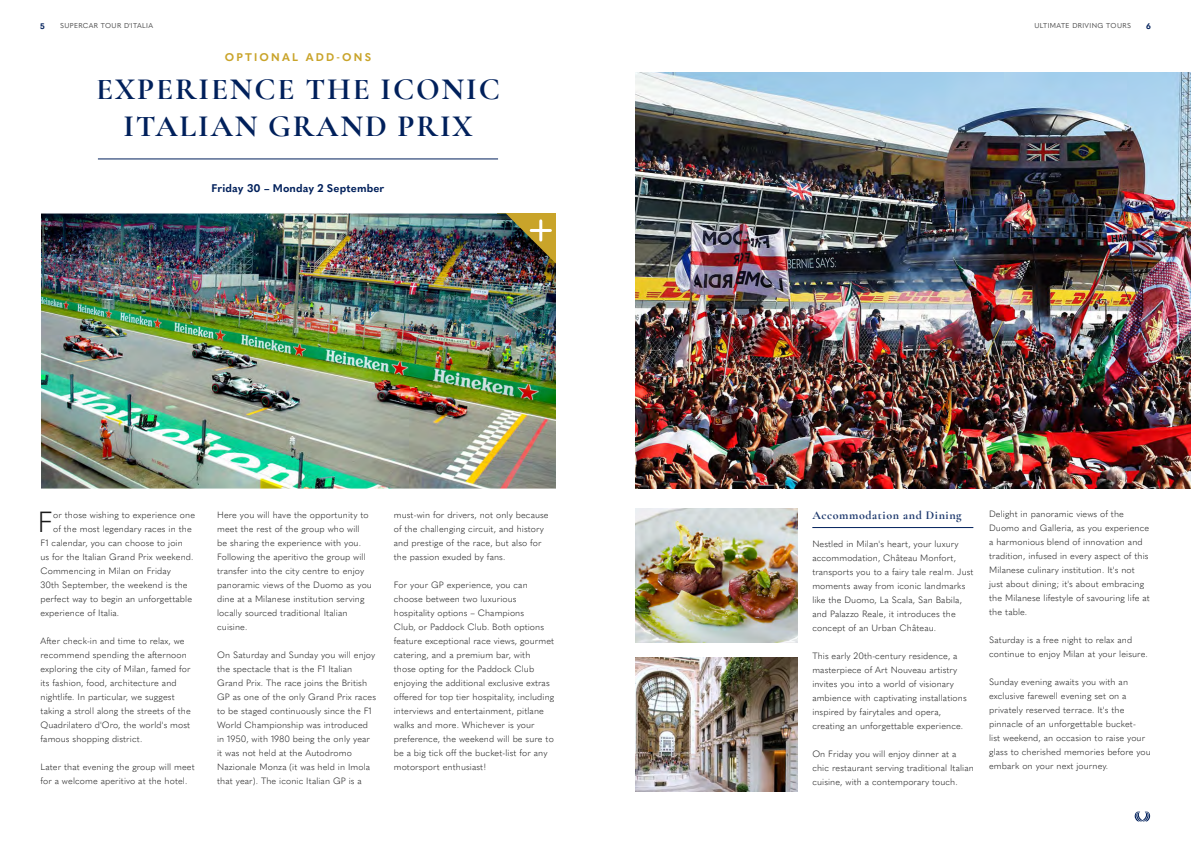
<style>
.page{position:relative;width:1191px;height:842px;background:#fff}
.page>*{position:absolute;margin:0;border:0;box-sizing:border-box;transform-origin:0 0}
.t1{font:700 31px/37.2px "Cormorant Garamond";letter-spacing:.06em;color:#00205b;text-align:center}
.t2{font:300 28.8px "Quasimoda";color:#1a1a1a}
.t3{font:700 12px "Cormorant Garamond";letter-spacing:.05em;color:#1a366b}
.t4{font:700 11px "Quasimoda";letter-spacing:.01em;color:#00205b}
.t5{font:700 11px "Quasimoda";letter-spacing:.2em;color:#c9a42a}
.t6{font:300 9px/14px "Quasimoda";letter-spacing:.01em;color:#1a1a1a}
.t7{font:700 8px "Quasimoda";color:#00205b}
.t8{font:7px "Quasimoda";letter-spacing:.05em;color:#4d4d4d}
</style>
<div class="page">
<svg style="left:1134px;top:811px;width:16px;height:10px"></svg>
<hr style="left:98px;top:159px;width:400px;height:1px;background:#00205b">
<img style="left:635px;top:72px;width:556px;height:416px">
<img style="left:635px;top:658px;width:162px;height:133px">
<img style="left:635px;top:508px;width:162px;height:134px">
<hr style="left:812px;top:527px;width:161px;height:1px;background:#00205b">
<img style="left:41px;top:213px;width:515px;height:275px">
<p class="t7" style="left:40px;top:20px;width:6px">5</p>
<p class="t8" style="left:60px;top:21px;width:94px">SUPERCAR TOUR D'ITALIA</p>
<p class="t8" style="left:1034px;top:21px;width:98px">ULTIMATE DRIVING TOURS</p>
<p class="t7" style="left:1146px;top:20px;width:6px">6</p>
<p class="t5" style="left:225px;top:49px;width:148px">OPTIONAL ADD-ONS</p>
<h1 class="t1" style="left:96px;top:70px;width:405px">EXPERIENCE THE ICONIC<br>ITALIAN GRAND PRIX</h1>
<p class="t4" style="left:211px;top:180px;width:174px">Friday 30 – Monday 2 September</p>
<h2 class="t2" style="left:37px;top:500px;width:17px">F</h2>
<p class="t6" style="left:53px;top:507px;width:143px">or those wishing to experience one</p>
<p class="t6" style="left:53px;top:521px;width:140px">of the most legendary races in the</p>
<p class="t6" style="left:41px;top:535px;width:144px">F1 calendar, you can choose to join</p>
<p class="t6" style="left:41px;top:549px;width:154px">us for the Italian Grand Prix weekend.</p>
<p class="t6" style="left:41px;top:563px;width:132px">Commencing in Milan on Friday</p>
<p class="t6" style="left:41px;top:577px;width:149px">30th September, the weekend is the</p>
<p class="t6" style="left:41px;top:591px;width:153px">perfect way to begin an unforgettable</p>
<p class="t6" style="left:41px;top:605px;width:80px">experience of Italia.</p>
<p class="t6" style="left:41px;top:633px;width:152px">After check-in and time to relax, we recommend spending the afternoon exploring the city of Milan, famed for its fashion, food, architecture and nightlife. In particular, we suggest taking a stroll along the streets of the Quadrilatero d'Oro, the world's most famous shopping district.</p>
<p class="t6" style="left:41px;top:759px;width:156px">Later that evening the group will meet for a welcome aperitivo at the hotel.</p>
<p class="t6" style="left:217px;top:507px;width:156px">Here you will have the opportunity to meet the rest of the group who will be sharing the experience with you.<br>Following the aperitivo the group will transfer into the city centre to enjoy panoramic views of the Duomo as you dine at a Milanese institution serving locally sourced traditional Italian cuisine.</p>
<p class="t6" style="left:217px;top:647px;width:160px">On Saturday and Sunday you will enjoy the spectacle that is the F1 Italian Grand Prix. The race joins the British GP as one of the only Grand Prix races to be staged continuously since the F1<br>World Championship was introduced in 1950, with 1980 being the only year it was not held at the Autodromo Nazionale Monza (it was held in Imola that year). The iconic Italian GP is a</p>
<p class="t6" style="left:394px;top:507px;width:156px">must-win for drivers, not only because of the challenging circuit, and history and prestige of the race, but also for the passion exuded by fans.</p>
<p class="t6" style="left:394px;top:577px;width:162px">For your GP experience, you can choose between two luxurious hospitality options – Champions<br>Club, or Paddock Club. Both options feature exceptional race views, gourmet catering, and a premium bar, with those opting for the Paddock Club enjoying the additional exclusive extras offered for top tier hospitality, including interviews and entertainment, pitlane walks and more. Whichever is your preference, the weekend will be sure to be a big tick off the bucket-list for any motorsport enthusiast!</p>
<h3 class="t3" style="left:812px;top:508px;width:151px">Accommodation and Dining</h3>
<p class="t6" style="left:812px;top:537px;width:163px">Nestled in Milan's heart, your luxury accommodation, Château Monfort, transports you to a fairy tale realm. Just moments away from iconic landmarks like the Duomo, La Scala, San Babila, and Palazzo Reale, it introduces the concept of an Urban Château.</p>
<p class="t6" style="left:812px;top:649px;width:156px">This early 20th-century residence, a masterpiece of Art Nouveau artistry invites you into a world of visionary ambience with captivating installations inspired by fairytales and opera, creating an unforgettable experience.</p>
<p class="t6" style="left:812px;top:747px;width:163px">On Friday you will enjoy dinner at a chic restaurant serving traditional Italian cuisine, with a contemporary touch.</p>
<p class="t6" style="left:989px;top:506px;width:162px">Delight in panoramic views of the Duomo and Galleria, as you experience a harmonious blend of innovation and tradition, infused in every aspect of this Milanese culinary institution. It's not just about dining; it's about embracing the Milanese lifestyle of savouring life at the table.</p>
<p class="t6" style="left:989px;top:632px;width:160px">Saturday is a free night to relax and continue to enjoy Milan at your leisure.</p>
<p class="t6" style="left:989px;top:674px;width:163px">Sunday evening awaits you with an exclusive farewell evening set on a privately reserved terrace. It's the pinnacle of an unforgettable bucket-<br>list weekend, an occasion to raise your glass to cherished memories before you embark on your next journey.</p>
</div>
